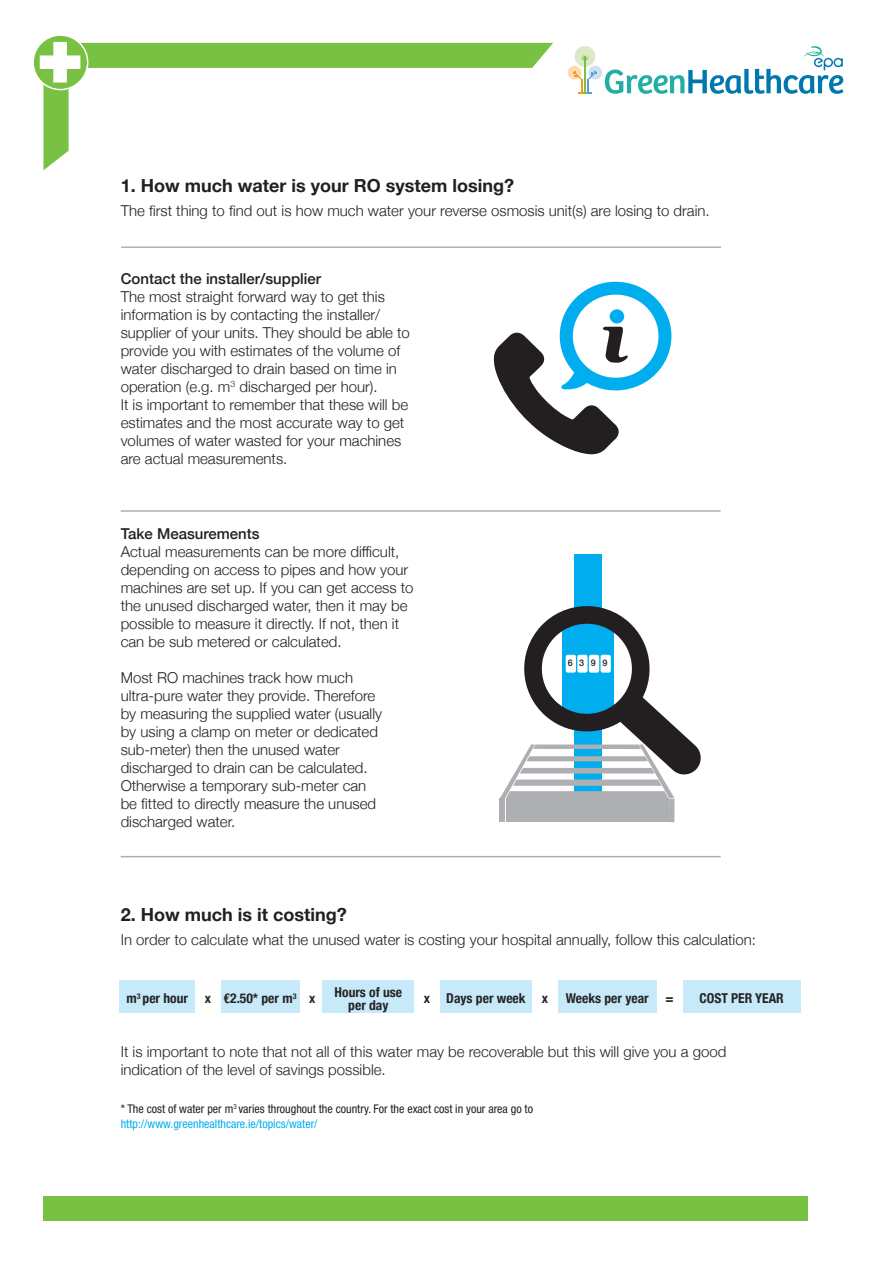
<style>
.page{position:relative;width:893px;height:1263px;background:#fff}
.page>*{position:absolute;margin:0;border:0;box-sizing:border-box;transform-origin:0 0}
.Body{font:700 18px "Helvetica Neue";color:#231f20}
.Body-2{font:300 15px/18px "Helvetica Neue";color:#231f20}
.Body-3{font:500 15px "Helvetica Neue";color:#231f20}
.Body-4{font:700 condensed 13.65px "Helvetica Neue";color:#262324}
.Body-5{font:condensed 12px "Helvetica Neue LT Pro";color:#231f20}
.Body-6{font:condensed 12px "Helvetica Neue LT Pro";color:#00aeef}
.Body-7{font:500 9px "Helvetica Neue";color:#231f20}
</style>
<div class="page">
<div style="left:44px;top:1196px;width:764px;height:24px;background:#79c142"></div>
<div style="left:588px;top:66px;width:14px;height:13px;background:#cee1f3;border-radius:50%"></div>
<div style="left:568px;top:66px;width:13px;height:13px;background:#fedcb2;border-radius:50%"></div>
<div style="left:574px;top:46px;width:21px;height:21px;background:#dce9c6;border-radius:50%"></div>
<hr style="left:584px;top:56px;width:1px;height:37px;background:#79c142">
<svg style="left:573px;top:71px;width:24px;height:22px"></svg>
<svg style="left:581px;top:55px;width:7px;height:6px"></svg>
<svg style="left:604px;top:46px;width:239px;height:48px"></svg>
<svg style="left:43px;top:43px;width:510px;height:127px"></svg>
<svg style="left:33px;top:35px;width:55px;height:55px"></svg>
<div style="left:32px;top:34px;width:56px;height:56px;border:2px solid #fff;border-radius:50%"></div>
<svg style="left:40px;top:42px;width:40px;height:41px"></svg>
<hr style="left:121px;top:246px;width:600px;height:2px;background:#aeafb3">
<div style="left:575px;top:554px;width:27px;height:67px;background:#00aeef"></div>
<div style="left:506px;top:799px;width:162px;height:23px;background:#aeafb3"></div>
<div style="left:500px;top:799px;width:5px;height:23px;background:#aeafb3"></div>
<div style="left:669px;top:799px;width:5px;height:23px;background:#aeafb3"></div>
<svg style="left:500px;top:599px;width:201px;height:199px"></svg>
<div style="left:566px;top:655px;width:9px;height:17px;background:#fff;border-radius:2px"></div>
<div style="left:566px;top:655px;width:10px;height:18px;border:2px solid #fff;border-radius:2px"></div>
<div style="left:578px;top:655px;width:9px;height:17px;background:#fff;border-radius:2px"></div>
<div style="left:577px;top:655px;width:11px;height:18px;border:2px solid #fff;border-radius:2px"></div>
<div style="left:590px;top:655px;width:8px;height:17px;background:#fff;border-radius:2px"></div>
<div style="left:589px;top:655px;width:10px;height:18px;border:2px solid #fff;border-radius:2px"></div>
<div style="left:601px;top:655px;width:9px;height:17px;background:#fff;border-radius:2px"></div>
<div style="left:600px;top:655px;width:11px;height:18px;border:2px solid #fff;border-radius:2px"></div>
<svg style="left:493px;top:281px;width:179px;height:174px"></svg>
<div style="left:610px;top:309px;width:14px;height:14px;background:#00aeef;border-radius:50%"></div>
<hr style="left:121px;top:510px;width:600px;height:2px;background:#aeafb3">
<hr style="left:121px;top:856px;width:600px;height:1px;background:#aeafb3">
<div style="left:120px;top:980px;width:75px;height:33px;background:#c6eafa"></div>
<div style="left:221px;top:980px;width:78px;height:33px;background:#c6eafa"></div>
<div style="left:323px;top:980px;width:91px;height:33px;background:#c6eafa"></div>
<div style="left:440px;top:980px;width:92px;height:33px;background:#c6eafa"></div>
<div style="left:558px;top:980px;width:98px;height:33px;background:#c6eafa"></div>
<div style="left:683px;top:980px;width:118px;height:33px;background:#c6eafa"></div>
<p class="Body" style="left:121px;top:171px;width:395px">1. How much water is your RO system losing?</p>
<p class="Body-2" style="left:121px;top:201px;width:591px">The first thing to find out is how much water your reverse osmosis unit(s) are losing to drain.</p>
<p class="Body-3" style="left:121px;top:266px;width:202px">Contact the installer/supplier</p>
<p class="Body-2" style="left:121px;top:287px;width:291px">The most straight forward way to get this information is by contacting the installer/ supplier of your units. They should be able to provide you with estimates of the volume of water discharged to drain based on time in operation (e.g. m<sup>3</sup> discharged per hour).</p>
<p class="Body-2" style="left:121px;top:395px;width:289px">It is important to remember that these will be estimates and the most accurate way to get volumes of water wasted for your machines are actual measurements.</p>
<p class="Body-3" style="left:121px;top:522px;width:140px">Take Measurements</p>
<p class="Body-2" style="left:121px;top:542px;width:294px">Actual measurements can be more difficult, depending on access to pipes and how your machines are set up. If you can get access to the unused discharged water, then it may be possible to measure it directly. If not, then it can be sub metered or calculated.</p>
<p class="Body-2" style="left:121px;top:668px;width:263px">Most RO machines track how much ultra-pure water they provide. Therefore by measuring the supplied water (usually by using a clamp on meter or dedicated sub-meter) then the unused water discharged to drain can be calculated.<br>Otherwise a temporary sub-meter can be fitted to directly measure the unused discharged water.</p>
<p class="Body-7" style="left:568px;top:656px;width:7px">6</p>
<p class="Body-7" style="left:579px;top:656px;width:7px">3</p>
<p class="Body-7" style="left:591px;top:656px;width:7px">9</p>
<p class="Body-7" style="left:602px;top:656px;width:7px">9</p>
<p class="Body" style="left:121px;top:900px;width:227px">2. How much is it costing?</p>
<p class="Body-2" style="left:121px;top:930px;width:637px">In order to calculate what the unused water is costing your hospital annually, follow this calculation:</p>
<p class="Body-4" style="left:335px;top:980px;width:69px">Hours of use</p>
<p class="Body-4" style="left:348px;top:994px;width:42px">per day</p>
<p class="Body-4" style="left:127px;top:987px;width:63px">m<sup>3</sup> per hour</p>
<p class="Body-4" style="left:224px;top:987px;width:74px">€2.50* per m<sup>3</sup></p>
<p class="Body-4" style="left:205px;top:987px;width:8px">x</p>
<p class="Body-4" style="left:309px;top:987px;width:8px">x</p>
<p class="Body-4" style="left:424px;top:987px;width:8px">x</p>
<p class="Body-4" style="left:446px;top:987px;width:81px">Days per week</p>
<p class="Body-4" style="left:542px;top:987px;width:8px">x</p>
<p class="Body-4" style="left:566px;top:987px;width:84px">Weeks per year</p>
<p class="Body-4" style="left:665px;top:987px;width:10px">=</p>
<p class="Body-4" style="left:700px;top:987px;width:86px">COST PER YEAR</p>
<p class="Body-2" style="left:121px;top:1041px;width:607px">It is important to note that not all of this water may be recoverable but this will give you a good</p>
<p class="Body-2" style="left:121px;top:1059px;width:267px">indication of the level of savings possible.</p>
<p class="Body-5" style="left:121px;top:1102px;width:414px">* The cost of water per m<sup>3</sup> varies throughout the country. For the exact cost in your area go to</p>
<p class="Body-6" style="left:121px;top:1116px;width:198px">http://www.greenhealthcare.ie/topics/water/</p>
</div>
